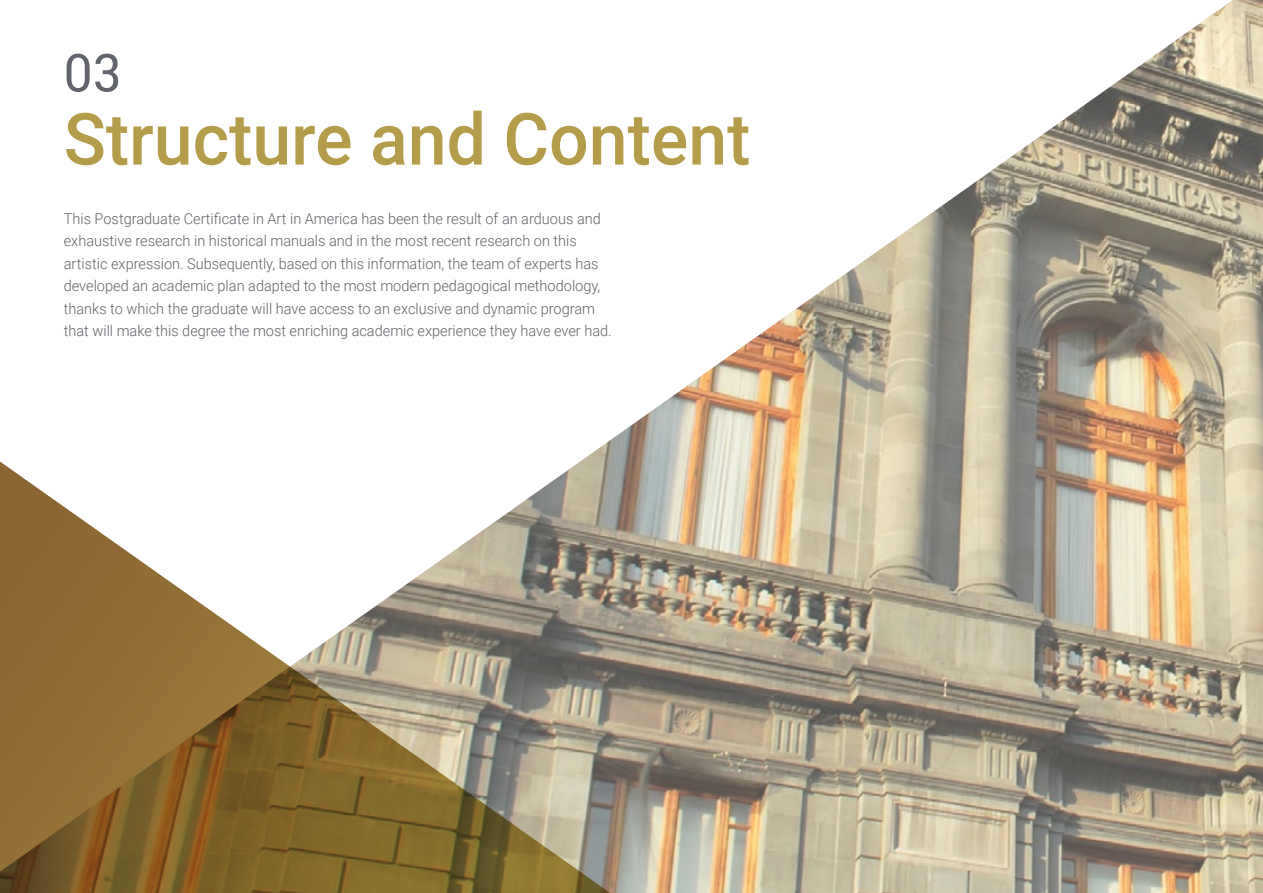
<style>
.page{position:relative;width:1263px;height:893px;background:#fff}
.page>*{position:absolute;margin:0;border:0;box-sizing:border-box;transform-origin:0 0}
.t1{font:500 72px "Roboto";color:#b49c4b}
.t2{font:52.5px "Roboto";color:#61646a}
.t3{font:300 15px/22.5px "Roboto";color:#61646a}
</style>
<div class="page">
<img style="left:602px;top:0;width:661px;height:893px">
<svg style="left:0;top:446px;width:640px;height:447px"></svg>
<h2 class="t2" style="left:64px;top:36px;width:59px">03</h2>
<h1 class="t1" style="left:64px;top:89px;width:688px">Structure and Content</h1>
<p class="t3" style="left:64px;top:207px;width:549px">This Postgraduate Certificate in Art in America has been the result of an arduous and exhaustive research in historical manuals and in the most recent research on this artistic expression. Subsequently, based on this information, the team of experts has developed an academic plan adapted to the most modern pedagogical methodology, thanks to which the graduate will have access to an exclusive and dynamic program that will make this degree the most enriching academic experience they have ever had.</p>
</div>
